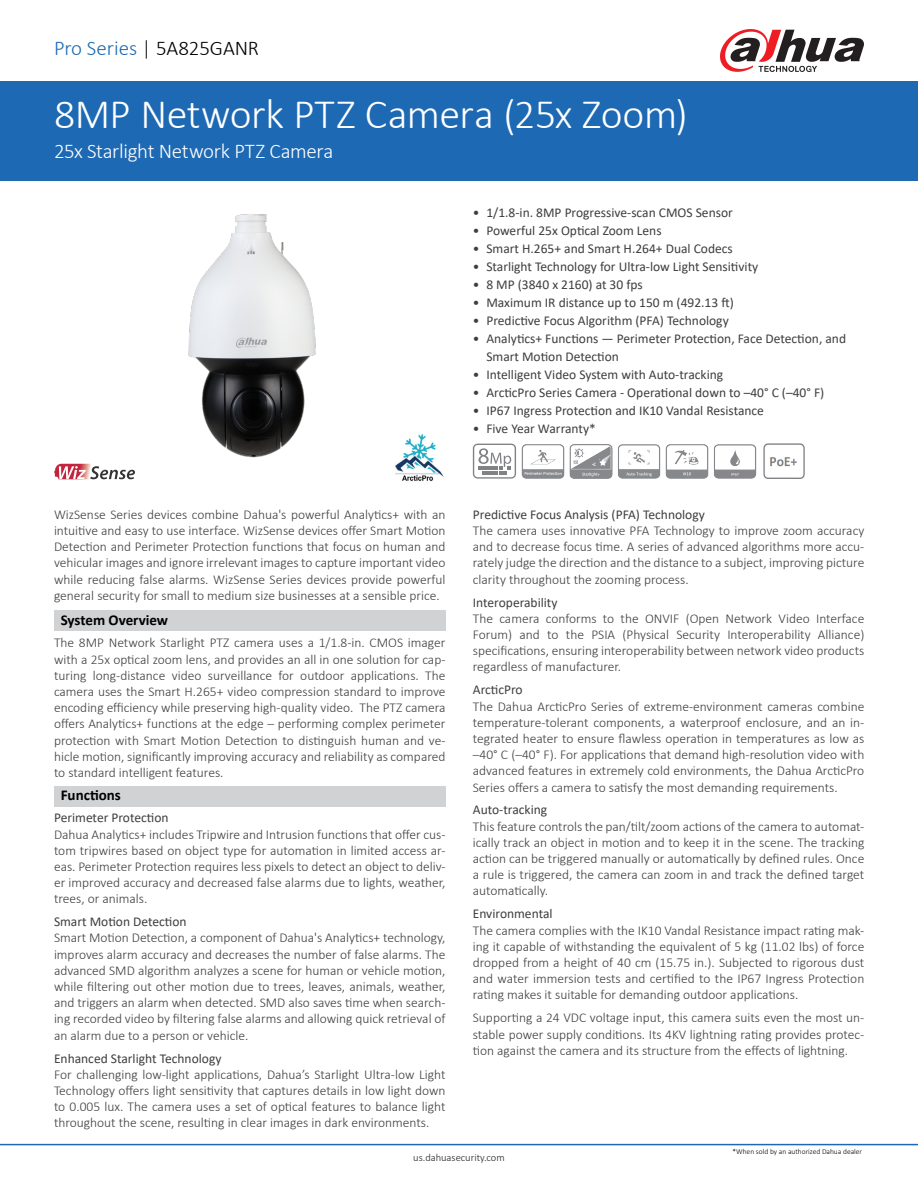
<style>
.page{position:relative;width:918px;height:1188px;background:#fff}
.page>*{position:absolute;margin:0;border:0;box-sizing:border-box;transform-origin:0 0}
.t1{font:300 42px "Calibri";letter-spacing:-.01em;color:#fff}
.表格正文{font:300 21px "Calibri";letter-spacing:-.015em;color:#fff}
.t2{font:300 21px "Calibri";letter-spacing:-.005em;color:#1e69b4}
.t3{font:700 15px "Calibri";color:#000}
.t4{font:300 13.5px/16.2px "Calibri";color:#3e3e3f;text-align:justify}
.t5{font:13.5px/18px "Calibri";color:#3e3e3f}
.t6{font:300 10.5px "Calibri";color:#231f20}
.t7{font:300 7.5px "Calibri";color:#000}
.s1{color:#1b1513}
.s2{color:#000}
</style>
<div class="page">
<div style="left:0;top:81px;width:918px;height:100px;background:#1e69b4"></div>
<hr style="left:0;top:1144px;width:918px;height:1px;background:#1e69b4">
<svg style="left:720px;top:29px;width:144px;height:43px"></svg>
<div style="left:54px;top:786px;width:392px;height:21px;background:#d1d2d4"></div>
<div style="left:54px;top:611px;width:392px;height:20px;background:#d1d2d4"></div>
<img style="left:569px;top:444px;width:44px;height:35px">
<img style="left:521px;top:444px;width:44px;height:35px">
<img style="left:714px;top:444px;width:42px;height:35px">
<img style="left:665px;top:444px;width:44px;height:35px">
<img style="left:618px;top:444px;width:43px;height:35px">
<svg style="left:54px;top:466px;width:81px;height:13px"></svg>
<img style="left:56px;top:214px;width:260px;height:252px">
<img style="left:395px;top:434px;width:49px;height:47px">
<svg style="left:473px;top:444px;width:43px;height:35px"></svg>
<img style="left:764px;top:444px;width:40px;height:34px">
<p class="t2" style="left:54px;top:35px;width:207px">Pro Series <span class="s1">|</span> <span class="s2">5A825GANR</span></p>
<p class="t1" style="left:54px;top:88px;width:635px">8MP Network PTZ Camera (25x Zoom)</p>
<p class="表格正文" style="left:54px;top:138px;width:281px">25x Starlight Network PTZ Camera</p>
<p class="t5" style="left:473px;top:203px;width:262px">• 1/1.8-in. 8MP Progressive-scan CMOS Sensor</p>
<p class="t5" style="left:473px;top:221px;width:190px">• Powerful 25x Optical Zoom Lens</p>
<p class="t5" style="left:473px;top:239px;width:262px">• Smart H.265+ and Smart H.264+ Dual Codecs</p>
<p class="t5" style="left:473px;top:257px;width:287px">• Starlight Technology for Ultra-low Light Sensitivity</p>
<p class="t5" style="left:473px;top:275px;width:171px">• 8 MP (3840 x 2160) at 30 fps</p>
<p class="t5" style="left:473px;top:293px;width:262px">• Maximum IR distance up to 150 m (492.13 ft)</p>
<p class="t5" style="left:473px;top:311px;width:257px">• Predictive Focus Algorithm (PFA) Technology</p>
<p class="t5" style="left:486px;top:329px;width:361px;text-indent:-14px">• Analytics+ Functions — Perimeter Protection, Face Detection, and<br>Smart Motion Detection</p>
<p class="t5" style="left:473px;top:365px;width:252px">• Intelligent Video System with Auto-tracking</p>
<p class="t5" style="left:473px;top:383px;width:353px">• ArcticPro Series Camera - Operational down to –40° C (–40° F)</p>
<p class="t5" style="left:473px;top:401px;width:293px">• IP67 Ingress Protection and IK10 Vandal Resistance</p>
<p class="t5" style="left:473px;top:419px;width:125px">• Five Year Warranty*</p>
<p class="t4" style="left:54px;top:506px;width:393px">WizSense Series devices combine Dahua's powerful Analytics+ with an intuitive and easy to use interface. WizSense devices offer Smart Motion Detection and Perimeter Protection functions that focus on human and vehicular images and ignore irrelevant images to capture important video while reducing false alarms. WizSense Series devices provide powerful general security for small to medium size businesses at a sensible price.</p>
<p class="t3" style="left:61px;top:609px;width:109px">System Overview</p>
<p class="t4" style="left:54px;top:635px;width:393px">The 8MP Network Starlight PTZ camera uses a 1/1.8-in. CMOS imager with a 25x optical zoom lens, and provides an all in one solution for cap&shy;turing long-distance video surveillance for outdoor applications. The camera uses the Smart H.265+ video compression standard to improve encoding efficiency while preserving high-quality video. The PTZ camera offers Analytics+ functions at the edge – performing complex perimeter protection with Smart Motion Detection to distinguish human and ve&shy;hicle motion, significantly improving accuracy and reliability as compared to standard intelligent features.</p>
<p class="t3" style="left:61px;top:785px;width:62px">Functions</p>
<p class="t5" style="left:54px;top:808px;width:116px">Perimeter Protection</p>
<p class="t4" style="left:54px;top:826px;width:393px">Dahua Analytics+ includes Tripwire and Intrusion functions that offer cus&shy;tom tripwires based on object type for automation in limited access ar&shy;eas. Perimeter Protection requires less pixels to detect an object to deliv&shy;er improved accuracy and decreased false alarms due to lights, weather, trees, or animals.</p>
<p class="t5" style="left:54px;top:912px;width:134px">Smart Motion Detection</p>
<p class="t4" style="left:54px;top:930px;width:393px">Smart Motion Detection, a component of Dahua's Analytics+ technology, improves alarm accuracy and decreases the number of false alarms. The advanced SMD algorithm analyzes a scene for human or vehicle motion, while filtering out other motion due to trees, leaves, animals, weather, and triggers an alarm when detected. SMD also saves time when search&shy;ing recorded video by filtering false alarms and allowing quick retrieval of an alarm due to a person or vehicle.</p>
<p class="t5" style="left:54px;top:1049px;width:169px">Enhanced Starlight Technology</p>
<p class="t4" style="left:54px;top:1066px;width:393px">For challenging low-light applications, Dahua’s Starlight Ultra-low Light Technology offers light sensitivity that captures details in low light down to 0.005 lux. The camera uses a set of optical features to balance light throughout the scene, resulting in clear images in dark environments.</p>
<p class="t5" style="left:473px;top:505px;width:234px">Predictive Focus Analysis (PFA) Technology</p>
<p class="t4" style="left:473px;top:522px;width:393px">The camera uses innovative PFA Technology to improve zoom accuracy and to decrease focus time. A series of advanced algorithms more accu&shy;rately judge the direction and the distance to a subject, improving picture clarity throughout the zooming process.</p>
<p class="t5" style="left:473px;top:593px;width:86px">Interoperability</p>
<p class="t4" style="left:473px;top:610px;width:393px">The camera conforms to the ONVIF (Open Network Video Interface Forum) and to the PSIA (Physical Security Interoperability Alliance) specifications, ensuring interoperability between network video products regardless of manufacturer.</p>
<p class="t5" style="left:473px;top:680px;width:51px">ArcticPro</p>
<p class="t4" style="left:473px;top:698px;width:393px">The Dahua ArcticPro Series of extreme-environment cameras combine temperature-tolerant components, a waterproof enclosure, and an in&shy;tegrated heater to ensure flawless operation in temperatures as low as –40° C (–40° F). For applications that demand high-resolution video with advanced features in extremely cold environments, the Dahua ArcticPro Series offers a camera to satisfy the most demanding requirements.</p>
<p class="t5" style="left:473px;top:801px;width:76px">Auto-tracking</p>
<p class="t4" style="left:473px;top:818px;width:393px">This feature controls the pan/tilt/zoom actions of the camera to automat&shy;ically track an object in motion and to keep it in the scene. The tracking action can be triggered manually or automatically by defined rules. Once a rule is triggered, the camera can zoom in and track the defined target automatically.</p>
<p class="t5" style="left:473px;top:905px;width:81px">Environmental</p>
<p class="t4" style="left:473px;top:922px;width:393px">The camera complies with the IK10 Vandal Resistance impact rating mak&shy;ing it capable of withstanding the equivalent of 5 kg (11.02 lbs) of force dropped from a height of 40 cm (15.75 in.). Subjected to rigorous dust and water immersion tests and certified to the IP67 Ingress Protection rating makes it suitable for demanding outdoor applications.</p>
<p class="t4" style="left:473px;top:1010px;width:393px">Supporting a 24 VDC voltage input, this camera suits even the most un&shy;stable power supply conditions. Its 4KV lightning rating provides protec&shy;tion against the camera and its structure from the effects of lightning.</p>
<p class="t6" style="left:413px;top:1151px;width:93px">us.dahuasecurity.com</p>
<p class="t7" style="left:732px;top:1147px;width:131px">*When sold by an authorized Dahua dealer</p>
</div>
